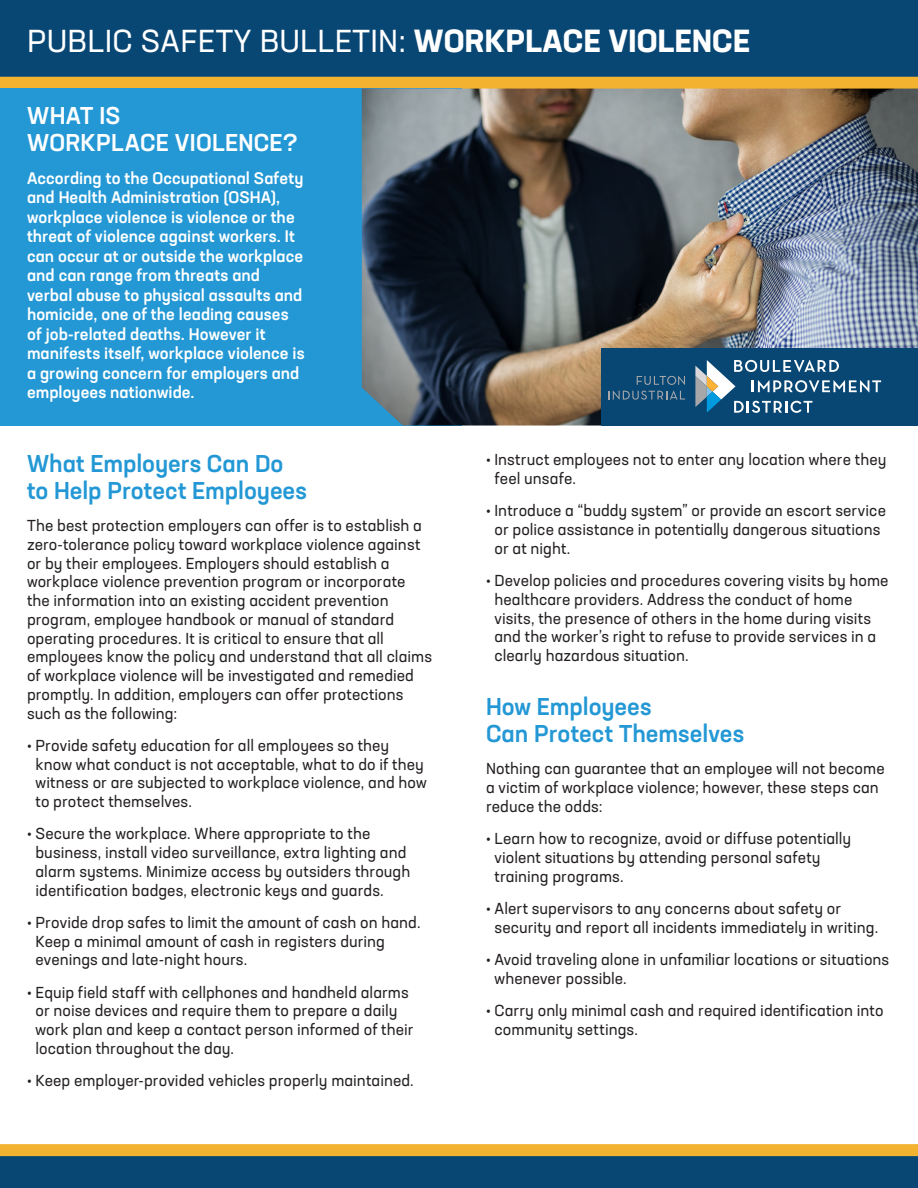
<style>
.page{position:relative;width:918px;height:1188px;background:#fff}
.page>*{position:absolute;margin:0;border:0;box-sizing:border-box;transform-origin:0 0}
.t1{font:31.5px "Neusa Next Std";letter-spacing:.01em;color:#fff}
.t2{font:500 24px/27px "Neusa Next Std";color:#2398d5}
.t3{font:500 24px/27px "Neusa Next Std";letter-spacing:.005em;color:#fff}
.t4{font:500 16.5px/19.5px "Neusa Next Std";letter-spacing:.005em;color:#fff}
.t5{font:15.75px/18.8px "Neusa Next Std";letter-spacing:.005em;color:#231f20}
.s1{font-weight:700}
</style>
<div class="page">
<div style="left:0;top:0;width:918px;height:80px;background:#084774"></div>
<div style="left:0;top:1156px;width:918px;height:32px;background:#084774"></div>
<div style="left:0;top:77px;width:918px;height:15px;background:#f3b230"></div>
<div style="left:0;top:1144px;width:918px;height:12px;background:#f3b230"></div>
<div style="left:0;top:89px;width:461px;height:337px;background:#2398d5"></div>
<img style="left:362px;top:89px;width:556px;height:337px">
<div style="left:602px;top:348px;width:316px;height:78px;background:#084774"></div>
<svg style="left:608px;top:391px;width:77px;height:9px"></svg>
<svg style="left:637px;top:376px;width:48px;height:9px"></svg>
<svg style="left:695px;top:360px;width:186px;height:53px"></svg>
<p class="t1" style="left:27px;top:22px;width:724px">PUBLIC SAFETY BULLETIN: <span class="s1">WORKPLACE VIOLENCE</span></p>
<p class="t3" style="left:27px;top:101px;width:272px">WHAT IS<br>WORKPLACE VIOLENCE?</p>
<p class="t4" style="left:27px;top:168px;width:279px">According to the Occupational Safety and Health Administration (OSHA), workplace violence is violence or the threat of violence against workers. It can occur at or outside the workplace and can range from threats and verbal abuse to physical assaults and homicide, one of the leading causes of job-related deaths. However it manifests itself, workplace violence is a growing concern for employers and employees nationwide.</p>
<p class="t2" style="left:27px;top:449px;width:281px">What Employers Can Do to Help Protect Employees</p>
<p class="t5" style="left:27px;top:516px;width:407px">The best protection employers can offer is to establish a zero-tolerance policy toward workplace violence against or by their employees. Employers should establish a workplace violence prevention program or incorporate the information into an existing accident prevention program, employee handbook or manual of standard operating procedures. It is critical to ensure that all employees know the policy and understand that all claims of workplace violence will be investigated and remedied promptly. In addition, employers can offer protections such as the following:</p>
<p class="t5" style="left:36px;top:736px;width:393px;text-indent:-9px">• Provide safety education for all employees so they know what conduct is not acceptable, what to do if they witness or are subjected to workplace violence, and how to protect themselves.</p>
<p class="t5" style="left:36px;top:824px;width:376px;text-indent:-9px">• Secure the workplace. Where appropriate to the business, install video surveillance, extra lighting and alarm systems. Minimize access by outsiders through identification badges, electronic keys and guards.</p>
<p class="t5" style="left:36px;top:913px;width:387px;text-indent:-9px">• Provide drop safes to limit the amount of cash on hand.<br>Keep a minimal amount of cash in registers during evenings and late-night hours.</p>
<p class="t5" style="left:36px;top:982px;width:379px;text-indent:-9px">• Equip field staff with cellphones and handheld alarms or noise devices and require them to prepare a daily work plan and keep a contact person informed of their location throughout the day.</p>
<p class="t5" style="left:27px;top:1071px;width:388px">• Keep employer-provided vehicles properly maintained.</p>
<p class="t5" style="left:495px;top:450px;width:393px;text-indent:-9px">• Instruct employees not to enter any location where they feel unsafe.</p>
<p class="t5" style="left:495px;top:501px;width:393px;text-indent:-9px">• Introduce a “buddy system” or provide an escort service or police assistance in potentially dangerous situations or at night.</p>
<p class="t5" style="left:495px;top:571px;width:396px;text-indent:-9px">• Develop policies and procedures covering visits by home healthcare providers. Address the conduct of home visits, the presence of others in the home during visits and the worker’s right to refuse to provide services in a clearly hazardous situation.</p>
<p class="t2" style="left:486px;top:693px;width:260px">How Employees<br>Can Protect Themselves</p>
<p class="t5" style="left:486px;top:759px;width:400px">Nothing can guarantee that an employee will not become a victim of workplace violence; however, these steps can reduce the odds:</p>
<p class="t5" style="left:495px;top:829px;width:358px;text-indent:-9px">• Learn how to recognize, avoid or diffuse potentially violent situations by attending personal safety training programs.</p>
<p class="t5" style="left:495px;top:899px;width:385px;text-indent:-9px">• Alert supervisors to any concerns about safety or security and report all incidents immediately in writing.</p>
<p class="t5" style="left:495px;top:950px;width:396px;text-indent:-9px">• Avoid traveling alone in unfamiliar locations or situations whenever possible.</p>
<p class="t5" style="left:495px;top:1001px;width:391px;text-indent:-9px">• Carry only minimal cash and required identification into community settings.</p>
</div>
